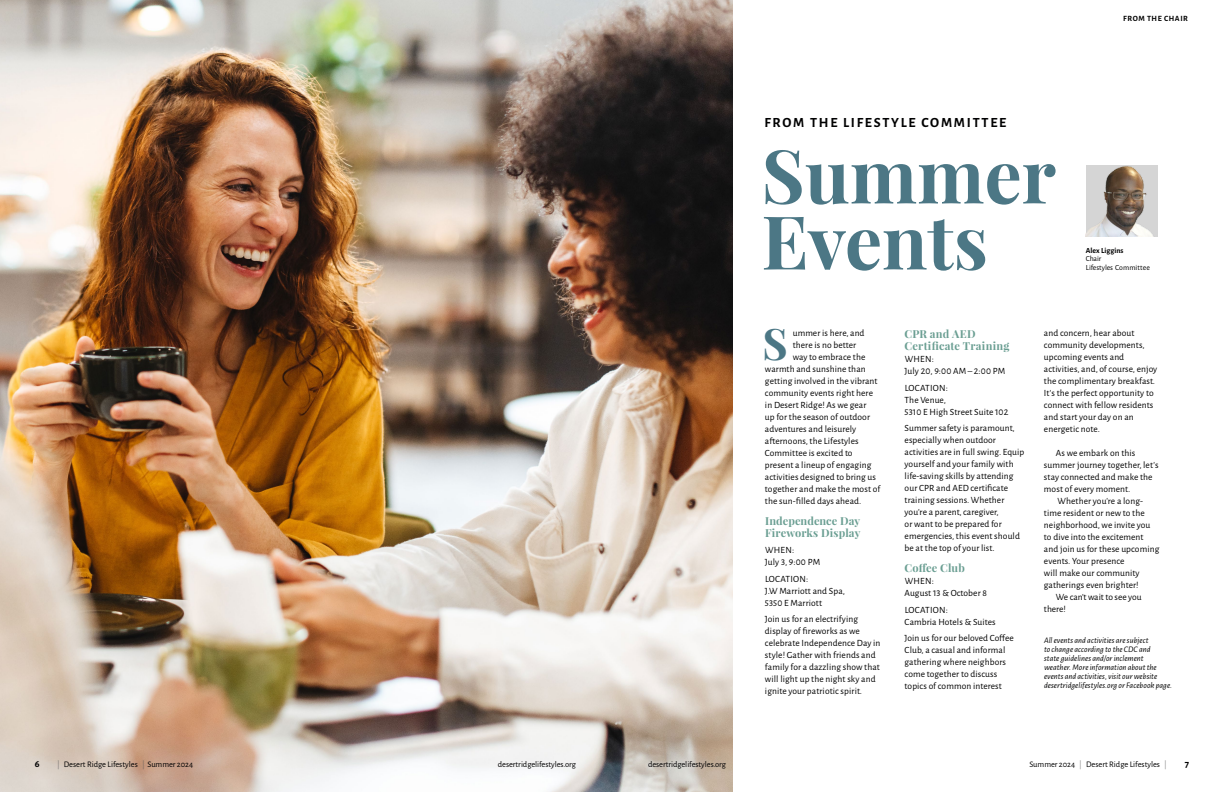
<style>
.page{position:relative;width:1224px;height:792px;background:#fff}
.page>*{position:absolute;margin:0;border:0;box-sizing:border-box;transform-origin:0 0}
.t1{font:700 74.4px/66px "Playfair Display";color:#4c7785}
.t2{font:700 43.4px "Playfair Display";color:#4c7785}
.t3{font:700 14px "Alegreya Sans SC";letter-spacing:.125em;color:#000001}
.t4{font:700 11px/12px "Playfair Display";letter-spacing:.015em;color:#6a9e92}
.t5{font:700 10px "Alegreya Sans";color:#000001}
.t6{font:9.5px/12px "Alegreya Sans";letter-spacing:.01em;color:#000001}
.t7{font:italic 8.5px/9px "Alegreya Sans";letter-spacing:.005em;color:#000001}
.t8{font:8.5px "Alegreya Sans";letter-spacing:-.005em;color:#000001}
.t9{font:700 8px "Alegreya Sans";letter-spacing:.07em;color:#000001}
.t10{font:7.8px/8.3px "Alegreya Sans";letter-spacing:-.005em;color:#000001}
.t11{font:700 7.8px "Alegreya Sans";letter-spacing:.005em;color:#000001}
.s1{font-weight:300;color:#575757}
</style>
<div class="page">
<img style="left:0;top:0;width:733px;height:792px">
<img style="left:1086px;top:165px;width:72px;height:72px">
<p class="t9" style="left:1123px;top:13px;width:66px">FROM THE CHAIR</p>
<h3 class="t3" style="left:765px;top:112px;width:243px">FROM THE LIFESTYLE COMMITTEE</h3>
<h1 class="t1" style="left:761px;top:142px;width:296px">Summer<br>Events</h1>
<p class="t11" style="left:1086px;top:245px;width:39px">Alex Liggins</p>
<p class="t10" style="left:1086px;top:254px;width:66px">Chair<br>Lifestyles Committee</p>
<h2 class="t2" style="left:763px;top:316px;width:27px">S</h2>
<p class="t6" style="left:793px;top:326px;width:73px">ummer is here, and</p>
<p class="t6" style="left:793px;top:338px;width:65px">there is no better</p>
<p class="t6" style="left:793px;top:350px;width:74px">way to embrace the</p>
<p class="t6" style="left:765px;top:362px;width:102px">warmth and sunshine than</p>
<p class="t6" style="left:765px;top:374px;width:114px">getting involved in the vibrant</p>
<p class="t6" style="left:765px;top:386px;width:110px">community events right here</p>
<p class="t6" style="left:765px;top:398px;width:103px">in Desert Ridge! As we gear</p>
<p class="t6" style="left:765px;top:410px;width:107px">up for the season of outdoor</p>
<p class="t6" style="left:765px;top:422px;width:93px">adventures and leisurely</p>
<p class="t6" style="left:765px;top:434px;width:95px">afternoons, the Lifestyles</p>
<p class="t6" style="left:765px;top:446px;width:89px">Committee is excited to</p>
<p class="t6" style="left:765px;top:458px;width:107px">present a lineup of engaging</p>
<p class="t6" style="left:765px;top:470px;width:113px">activities designed to bring us</p>
<p class="t6" style="left:765px;top:482px;width:117px">together and make the most of</p>
<p class="t6" style="left:765px;top:494px;width:98px">the sun-filled days ahead.</p>
<p class="t4" style="left:765px;top:514px;width:97px">Independence Day<br>Fireworks Display</p>
<p class="t6" style="left:765px;top:544px;width:57px">WHEN:<br>July 3, 9:00 PM</p>
<p class="t6" style="left:765px;top:572px;width:82px">LOCATION:<br>J.W Marriott and Spa,<br>5350 E Marriott</p>
<p class="t6" style="left:765px;top:613px;width:117px">Join us for an electrifying display of fireworks as we celebrate Independence Day in style! Gather with friends and family for a dazzling show that will light up the night sky and ignite your patriotic spirit.</p>
<p class="t4" style="left:905px;top:328px;width:106px">CPR and AED<br>Certificate Training</p>
<p class="t6" style="left:905px;top:353px;width:102px">WHEN:<br>July 20, 9:00 AM – 2:00 PM</p>
<p class="t6" style="left:905px;top:381px;width:105px">LOCATION:<br>The Venue,<br>5310 E High Street Suite 102</p>
<p class="t6" style="left:905px;top:422px;width:121px">Summer safety is paramount, especially when outdoor activities are in full swing. Equip yourself and your family with life-saving skills by attending our CPR and AED certificate training sessions. Whether you're a parent, caregiver,<br>or want to be prepared for emergencies, this event should be at the top of your list.</p>
<p class="t4" style="left:905px;top:562px;width:62px">Coffee Club</p>
<p class="t6" style="left:905px;top:575px;width:84px">WHEN:<br>August 13 &amp; October 8</p>
<p class="t6" style="left:905px;top:603px;width:93px">LOCATION:<br>Cambria Hotels &amp; Suites</p>
<p class="t6" style="left:905px;top:632px;width:111px">Join us for our beloved Coffee<br>Club, a casual and informal gathering where neighbors come together to discuss topics of common interest</p>
<p class="t6" style="left:1044px;top:326px;width:115px">and concern, hear about community developments, upcoming events and activities, and, of course, enjoy the complimentary breakfast.<br>It's the perfect opportunity to connect with fellow residents and start your day on an energetic note.</p>
<p class="t6" style="left:1056px;top:446px;width:81px">As we embark on this</p>
<p class="t6" style="left:1044px;top:458px;width:116px">summer journey together, let's</p>
<p class="t6" style="left:1044px;top:470px;width:110px">stay connected and make the</p>
<p class="t6" style="left:1044px;top:482px;width:88px">most of every moment.</p>
<p class="t6" style="left:1058px;top:494px;width:87px">Whether you're a long-</p>
<p class="t6" style="left:1044px;top:506px;width:102px">time resident or new to the</p>
<p class="t6" style="left:1044px;top:518px;width:108px">neighborhood, we invite you</p>
<p class="t6" style="left:1044px;top:530px;width:101px">to dive into the excitement</p>
<p class="t6" style="left:1044px;top:542px;width:116px">and join us for these upcoming</p>
<p class="t6" style="left:1044px;top:554px;width:82px">events. Your presence</p>
<p class="t6" style="left:1044px;top:566px;width:97px">will make our community</p>
<p class="t6" style="left:1044px;top:578px;width:96px">gatherings even brighter!</p>
<p class="t6" style="left:1056px;top:590px;width:87px">We can't wait to see you</p>
<p class="t6" style="left:1044px;top:602px;width:23px">there!</p>
<p class="t7" style="left:1044px;top:635px;width:130px">All events and activities are subject<br>to change according to the CDC and<br>state guidelines and/or inclement weather. More information about the events and activities, visit our website desertridgelifestyles.org or Facebook page.</p>
<p class="t5" style="left:35px;top:756px;width:6px">6</p>
<p class="t8" style="left:57px;top:758px;width:138px"><span class="s1">|</span> Desert Ridge Lifestyles <span class="s1">|</span> Summer 2024</p>
<p class="t8" style="left:498px;top:758px;width:80px">desertridgelifestyles.org</p>
<p class="t8" style="left:648px;top:758px;width:80px">desertridgelifestyles.org</p>
<p class="t8" style="left:1029px;top:758px;width:139px">Summer 2024 <span class="s1">|</span> Desert Ridge Lifestyles <span class="s1">|</span></p>
<p class="t5" style="left:1185px;top:756px;width:6px">7</p>
</div>
